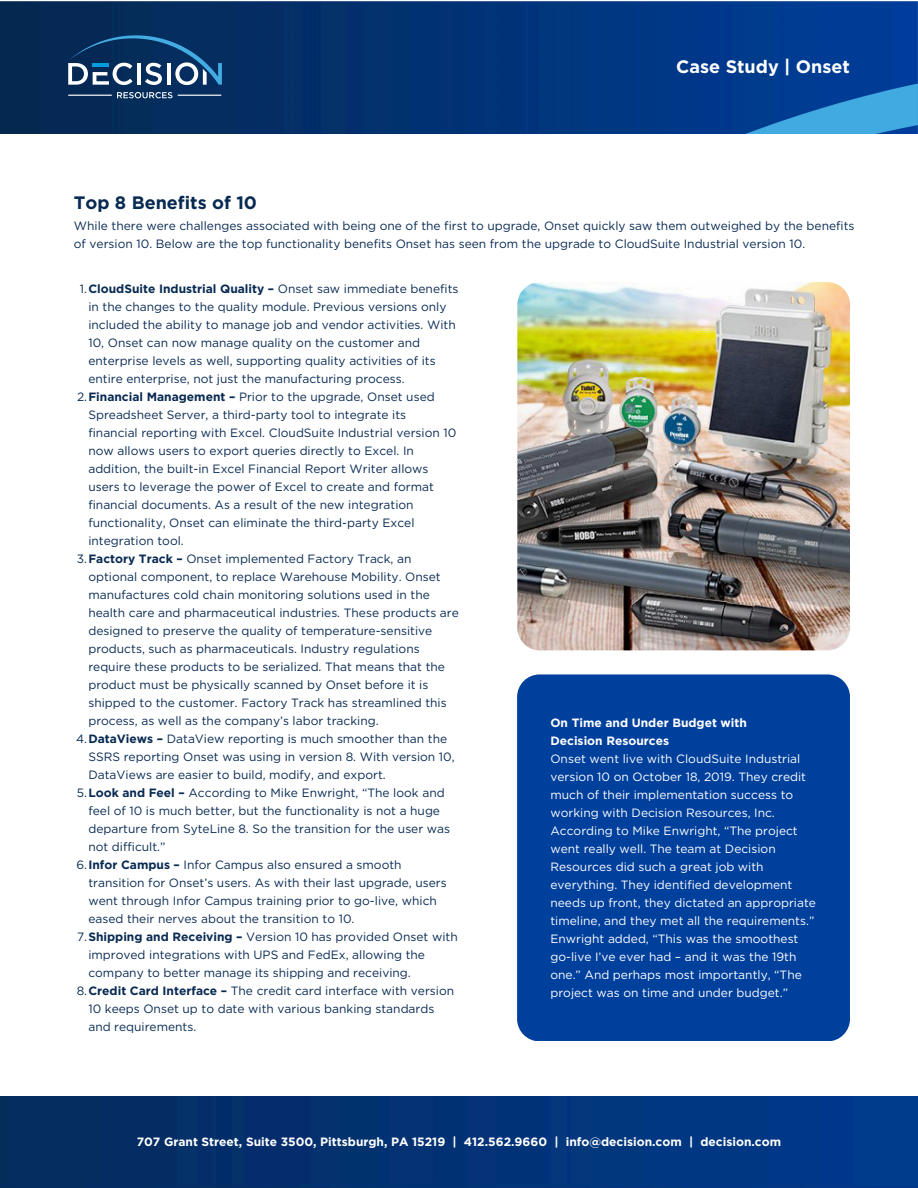
<style>
.page{position:relative;width:918px;height:1188px;background:#fff}
.page>*{position:absolute;margin:0;border:0;box-sizing:border-box;transform-origin:0 0}
.t1{font:700 18px "Gotham";color:#082a52}
.t2{font:700 18px "Gotham";color:#fff}
.t3{font:12px/18px "Gotham";color:#082a52}
.t4{font:12px/18px "Gotham";color:#fff}
.t5{font:700 12px "Gotham";color:#fff}
.s1{font-weight:700}
</style>
<div class="page">
<img style="left:0;top:1096px;width:918px;height:92px">
<div style="left:517px;top:674px;width:333px;height:367px;background:#00409d;border-radius:22px"></div>
<img style="left:517px;top:282px;width:333px;height:368px;border-radius:22px">
<img style="left:0;top:1px;width:918px;height:133px">
<svg style="left:68px;top:35px;width:154px;height:50px;background:#2f557e"></svg>
<svg style="left:68px;top:92px;width:153px;height:6px"></svg>
<p class="t2" style="left:676px;top:55px;width:175px">Case Study | Onset</p>
<p class="t1" style="left:74px;top:191px;width:185px">Top 8 Benefits of 10</p>
<p class="t3" style="left:74px;top:216px;width:782px">While there were challenges associated with being one of the first to upgrade, Onset quickly saw them outweighed by the benefits of version 10. Below are the top functionality benefits Onset has seen from the upgrade to CloudSuite Industrial version 10.</p>
<p class="t3" style="left:88px;top:280px;width:372px;text-indent:-8px">1.<span class="s1">CloudSuite Industrial Quality –</span> Onset saw immediate benefits in the changes to the quality module. Previous versions only included the ability to manage job and vendor activities. With 10, Onset can now manage quality on the customer and enterprise levels as well, supporting quality activities of its entire enterprise, not just the manufacturing process.</p>
<h1 class="t3" style="left:88px;top:388px;width:369px;text-indent:-11px">2.<span class="s1">Financial Management –</span> Prior to the upgrade, Onset used Spreadsheet Server, a third-party tool to integrate its financial reporting with Excel. CloudSuite Industrial version 10 now allows users to export queries directly to Excel. In addition, the built-in Excel Financial Report Writer allows users to leverage the power of Excel to create and format financial documents. As a result of the new integration functionality, Onset can eliminate the third-party Excel integration tool.</h1>
<p class="t3" style="left:88px;top:550px;width:372px;text-indent:-11px">3.<span class="s1">Factory Track –</span> Onset implemented Factory Track, an optional component, to replace Warehouse Mobility. Onset manufactures cold chain monitoring solutions used in the health care and pharmaceutical industries. These products are designed to preserve the quality of temperature-sensitive products, such as pharmaceuticals. Industry regulations require these products to be serialized. That means that the product must be physically scanned by Onset before it is shipped to the customer. Factory Track has streamlined this process, as well as the company’s labor tracking.</p>
<p class="t3" style="left:88px;top:730px;width:368px;text-indent:-12px">4.<span class="s1">DataViews –</span> DataView reporting is much smoother than the<br>SSRS reporting Onset was using in version 8. With version 10,<br>DataViews are easier to build, modify, and export.</p>
<p class="t3" style="left:88px;top:784px;width:363px;text-indent:-11px">5.<span class="s1">Look and Feel –</span> According to Mike Enwright, “The look and feel of 10 is much better, but the functionality is not a huge departure from SyteLine 8. So the transition for the user was not difficult.”</p>
<p class="t3" style="left:88px;top:856px;width:360px;text-indent:-12px">6.<span class="s1">Infor Campus –</span> Infor Campus also ensured a smooth transition for Onset’s users. As with their last upgrade, users went through Infor Campus training prior to go-live, which eased their nerves about the transition to 10.</p>
<p class="t3" style="left:88px;top:928px;width:371px;text-indent:-11px">7.<span class="s1">Shipping and Receiving –</span> Version 10 has provided Onset with improved integrations with UPS and FedEx, allowing the company to better manage its shipping and receiving.</p>
<p class="t3" style="left:88px;top:982px;width:367px;text-indent:-12px">8.<span class="s1">Credit Card Interface –</span> The credit card interface with version<br>10 keeps Onset up to date with various banking standards and requirements.</p>
<p class="t5" style="left:550px;top:715px;width:198px">On Time and Under Budget with</p>
<p class="t5" style="left:550px;top:733px;width:120px">Decision Resources</p>
<p class="t4" style="left:550px;top:750px;width:267px">Onset went live with CloudSuite Industrial version 10 on October 18, 2019. They credit much of their implementation success to working with Decision Resources, Inc.<br>According to Mike Enwright, “The project went really well. The team at Decision Resources did such a great job with everything. They identified development needs up front, they dictated an appropriate timeline, and they met all the requirements.” Enwright added, “This was the smoothest go-live I’ve ever had – and it was the 19th one.” And perhaps most importantly, “The project was on time and under budget.”</p>
<p class="t5" style="left:137px;top:1135px;width:646px">707 Grant Street, Suite 3500, Pittsburgh, PA 15219 | 412.562.9660 | info@decision.com | decision.com</p>
</div>
